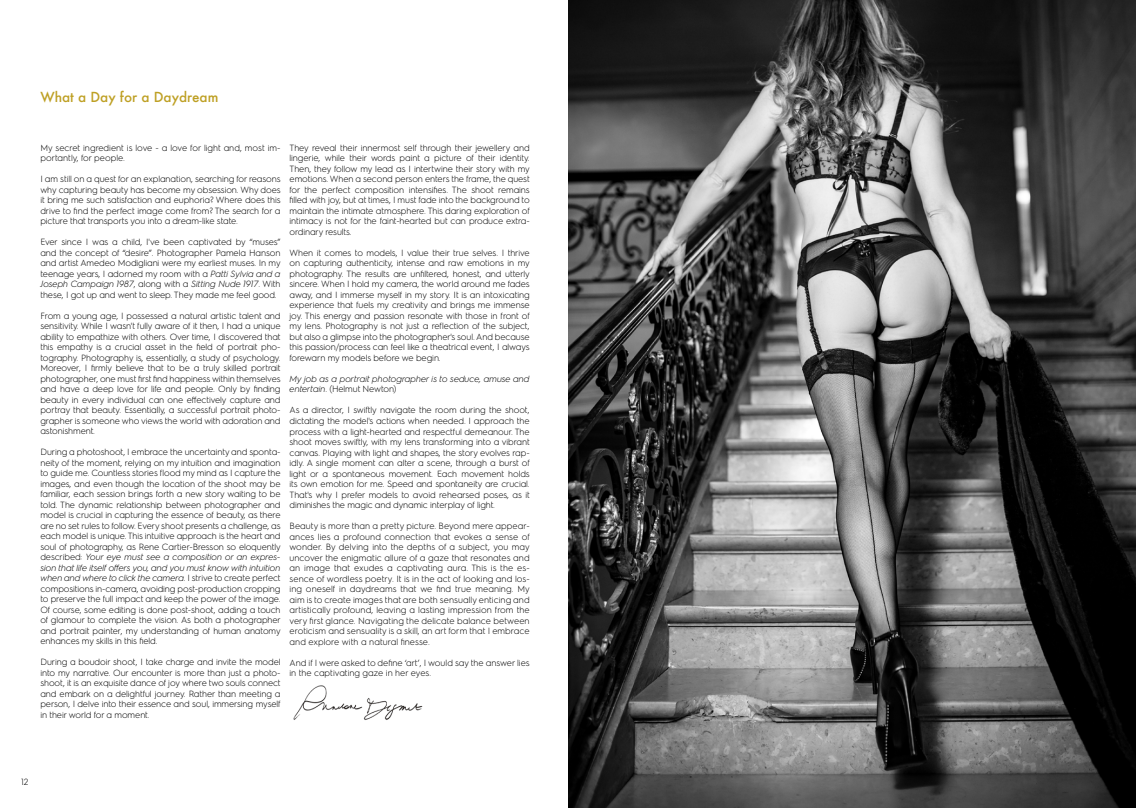
<style>
.page{position:relative;width:1136px;height:808px;background:#fff}
.page>*{position:absolute;margin:0;border:0;box-sizing:border-box;transform-origin:0 0}
.t1{font:500 13.5px "Futura";color:#bea024}
.t2{font:300 9px/10.5px "Electrolux Sans";letter-spacing:-.01em;color:#000;text-align:justify}
.t3{font:italic 300 9px/10.5px "Electrolux Sans";letter-spacing:-.01em;color:#000}
.s1{font-style:italic}
.s2{font-style:normal}
</style>
<div class="page">
<img style="left:568px;top:0;width:567px;height:808px">
<img style="left:293px;top:685px;width:130px;height:35px">
<h1 class="t1" style="left:40px;top:88px;width:179px">What a Day for a Daydream</h1>
<p class="t2" style="left:40px;top:142px;width:241px">My secret ingredient is love - a love for light and, most im&shy;portantly, for people.</p>
<p class="t2" style="left:40px;top:173px;width:242px">I am still on a quest for an explanation, searching for reasons why capturing beauty has become my obsession. Why does it bring me such satisfaction and euphoria? Where does this drive to find the perfect image come from? The search for a picture that transports you into a dream-like state.</p>
<p class="t2" style="left:40px;top:236px;width:242px">Ever since I was a child, I've been captivated by “muses” and the concept of “desire”. Photographer Pamela Hanson and artist Amedeo Modigliani were my earliest muses. In my teenage years, I adorned my room with a <span class="s1">Patti Sylvia and a Joseph Campaign 1987</span>, along with a <span class="s1">Sitting Nude 1917</span>. With these, I got up and went to sleep. They made me feel good.</p>
<p class="t2" style="left:40px;top:310px;width:242px">From a young age, I possessed a natural artistic talent and sensitivity. While I wasn't fully aware of it then, I had a unique ability to empathize with others. Over time, I discovered that this empathy is a crucial asset in the field of portrait pho&shy;tography. Photography is, essentially, a study of psychology.<br>Moreover, I firmly believe that to be a truly skilled portrait photographer, one must first find happiness within themselves and have a deep love for life and people. Only by finding beauty in every individual can one effectively capture and portray that beauty. Essentially, a successful portrait photo&shy;grapher is someone who views the world with adoration and astonishment.</p>
<p class="t2" style="left:40px;top:446px;width:242px">During a photoshoot, I embrace the uncertainty and sponta&shy;neity of the moment, relying on my intuition and imagination to guide me. Countless stories flood my mind as I capture the images, and even though the location of the shoot may be familiar, each session brings forth a new story waiting to be told. The dynamic relationship between photographer and model is crucial in capturing the essence of beauty, as there are no set rules to follow. Every shoot presents a challenge, as each model is unique. This intuitive approach is the heart and soul of photography, as Rene Cartier-Bresson so eloquently described: <span class="s1">Your eye must see a composition or an expres&shy;sion that life itself offers you, and you must know with intuition when and where to click the camera</span>. I strive to create perfect compositions in-camera, avoiding post-production cropping to preserve the full impact and keep the power of the image.<br>Of course, some editing is done post-shoot, adding a touch of glamour to complete the vision. As both a photographer and portrait painter, my understanding of human anatomy enhances my skills in this field.</p>
<p class="t2" style="left:40px;top:656px;width:242px">During a boudoir shoot, I take charge and invite the model into my narrative. Our encounter is more than just a photo&shy;shoot, it is an exquisite dance of joy where two souls connect and embark on a delightful journey. Rather than meeting a person, I delve into their essence and soul, immersing myself in their world for a moment.</p>
<p class="t2" style="left:289px;top:142px;width:242px">They reveal their innermost self through their jewellery and lingerie, while their words paint a picture of their identity.<br>Then, they follow my lead as I intertwine their story with my emotions. When a second person enters the frame, the quest for the perfect composition intensifies. The shoot remains filled with joy, but at times, I must fade into the background to maintain the intimate atmosphere. This daring exploration of intimacy is not for the faint-hearted but can produce extra&shy;ordinary results.</p>
<p class="t2" style="left:289px;top:247px;width:242px">When it comes to models, I value their true selves. I thrive on capturing authenticity, intense and raw emotions in my photography. The results are unfiltered, honest, and utterly sincere. When I hold my camera, the world around me fades away, and I immerse myself in my story. It is an intoxicating experience that fuels my creativity and brings me immense joy. This energy and passion resonate with those in front of my lens. Photography is not just a reflection of the subject, but also a glimpse into the photographer's soul. And because this passion/process can feel like a theatrical event, I always forewarn my models before we begin.</p>
<p class="t3" style="left:289px;top:373px;width:241px">My job as a portrait photographer is to seduce, amuse and entertain<span class="s2">. (Helmut Newton)</span></p>
<p class="t2" style="left:289px;top:405px;width:242px">As a director, I swiftly navigate the room during the shoot, dictating the model's actions when needed. I approach the process with a light-hearted and respectful demeanour. The shoot moves swiftly, with my lens transforming into a vibrant canvas. Playing with light and shapes, the story evolves rap&shy;idly. A single moment can alter a scene, through a burst of light or a spontaneous movement. Each movement holds its own emotion for me. Speed and spontaneity are crucial.<br>That's why I prefer models to avoid rehearsed poses, as it diminishes the magic and dynamic interplay of light.</p>
<p class="t2" style="left:289px;top:520px;width:242px">Beauty is more than a pretty picture. Beyond mere appear&shy;ances lies a profound connection that evokes a sense of wonder. By delving into the depths of a subject, you may uncover the enigmatic allure of a gaze that resonates and an image that exudes a captivating aura. This is the es&shy;sence of wordless poetry. It is in the act of looking and los&shy;ing oneself in daydreams that we find true meaning. My aim is to create images that are both sensually enticing and artistically profound, leaving a lasting impression from the very first glance. Navigating the delicate balance between eroticism and sensuality is a skill, an art form that I embrace and explore with a natural finesse.</p>
<p class="t2" style="left:289px;top:657px;width:242px">And if I were asked to define ‘art’, I would say the answer lies in the captivating gaze in her eyes.</p>
<p class="t2" style="left:21px;top:776px;width:9px">12</p>
</div>
